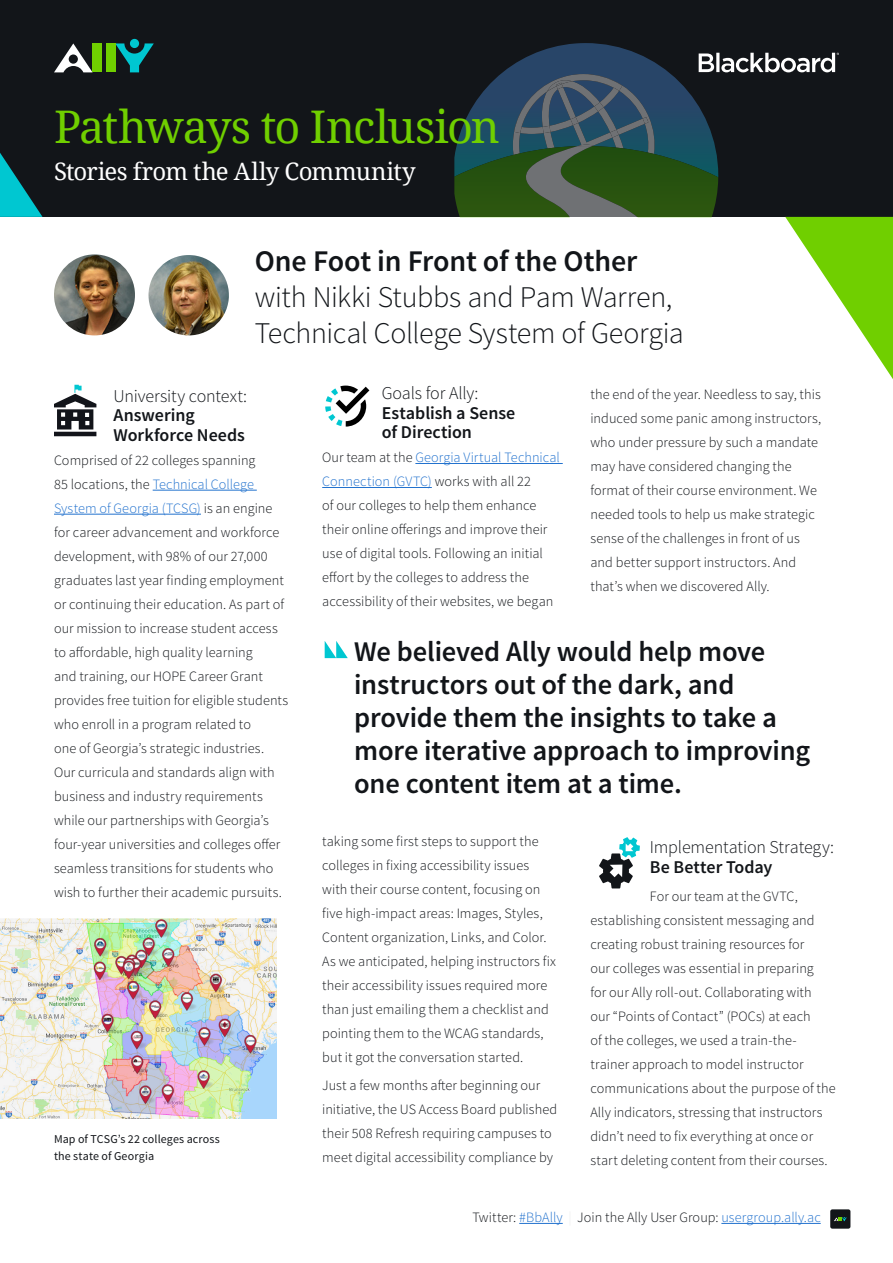
<style>
.page{position:relative;width:893px;height:1263px;background:#fff}
.page>*{position:absolute;margin:0;border:0;box-sizing:border-box;transform-origin:0 0}
.t1{font:45px "Noto Serif";letter-spacing:-.04em;color:#70cf00}
.t2{font:300 30px "Source Sans Pro";letter-spacing:-.01em;color:#121519}
.h2-bold{font:600 30px "Source Sans Pro";letter-spacing:-.005em;color:#121519}
.t3{font:600 28.5px/33px "Source Sans Pro";letter-spacing:-.005em;color:#121519}
.Main-subtitle{font:24px "Noto Serif";letter-spacing:-.025em;color:#fff}
.t4{font:600 18px/19.5px "Source Sans Pro";color:#121519}
.t5{font:300 18px/19.5px "Source Sans Pro";letter-spacing:-.005em;color:#121519}
.Paragraph{font:300 14.25px/24px "Source Sans Pro";letter-spacing:.005em;color:#121519}
.t6{font:12px/16.5px "Source Sans Pro";letter-spacing:.01em;color:#121519}
.s1{font-weight:300}
.s2{color:#2272ce}
.s3{font-weight:600}
.s4{color:#ebecec}
</style>
<div class="page">
<div style="left:0;top:0;width:893px;height:217px;background:#121519"></div>
<svg style="left:0;top:153px;width:43px;height:64px"></svg>
<svg style="left:115px;top:39px;width:39px;height:33px"></svg>
<svg style="left:54px;top:43px;width:39px;height:29px"></svg>
<div style="left:93px;top:43px;width:9px;height:29px;background:#70cf00"></div>
<div style="left:106px;top:43px;width:9px;height:29px;background:#70cf00"></div>
<svg style="left:454px;top:43px;width:439px;height:336px"></svg>
<div style="left:830px;top:1209px;width:20px;height:20px;background:#121519;border-radius:2px"></div>
<svg style="left:834px;top:1217px;width:13px;height:4px"></svg>
<img style="left:54px;top:254px;width:81px;height:81px;border-radius:40px">
<img style="left:148px;top:255px;width:81px;height:80px;border-radius:40px">
<hr style="left:153px;top:490px;width:104px;height:1px;background:#2272ce">
<hr style="left:54px;top:514px;width:147px;height:1px;background:#2272ce">
<svg style="left:54px;top:385px;width:42px;height:51px"></svg>
<img style="left:0;top:918px;width:277px;height:200px">
<hr style="left:415px;top:463px;width:148px;height:1px;background:#2272ce">
<hr style="left:322px;top:487px;width:110px;height:1px;background:#2272ce">
<svg style="left:325px;top:386px;width:44px;height:41px"></svg>
<svg style="left:599px;top:837px;width:41px;height:51px"></svg>
<svg style="left:325px;top:641px;width:23px;height:17px"></svg>
<hr style="left:519px;top:1223px;width:44px;height:1px;background:#2272ce">
<hr style="left:721px;top:1223px;width:100px;height:1px;background:#2272ce">
<h1 class="t1" style="left:54px;top:96px;width:447px">Pathways to Inclusion</h1>
<p class="Main-subtitle" style="left:54px;top:155px;width:363px">Stories from the Ally Community</p>
<h1 class="h2-bold" style="left:255px;top:242px;width:384px">One Foot in Front of the Other</h1>
<p class="t2" style="left:255px;top:279px;width:419px">with Nikki Stubbs and Pam Warren,</p>
<p class="t2" style="left:255px;top:314px;width:431px">Technical College System of Georgia</p>
<p class="t4" style="left:114px;top:386px;width:135px"><span class="s1">University context:<br></span>Answering<br>Workforce Needs</p>
<p class="Paragraph" style="left:54px;top:448px;width:236px">Comprised of 22 colleges spanning<br>85 locations, the <span class="s2">Technical College System of Georgia (TCSG)</span> is an engine for career advancement and workforce development, with 98% of our 27,000 graduates last year finding employment or continuing their education. As part of our mission to increase student access to affordable, high quality learning<br>and training, our HOPE Career Grant provides free tuition for eligible students who enroll in a program related to<br>one of Georgia’s strategic industries.<br>Our curricula and standards align with business and industry requirements while our partnerships with Georgia’s four-year universities and colleges offer seamless transitions for students who wish to further their academic pursuits.</p>
<p class="t6" style="left:54px;top:1131px;width:167px">Map of TCSG’s 22 colleges across the state of Georgia</p>
<p class="t4" style="left:382px;top:384px;width:135px"><span class="s1">Goals for Ally:<br></span>Establish a Sense of Direction</p>
<p class="Paragraph" style="left:322px;top:445px;width:239px">Our team at the <span class="s2">Georgia Virtual Technical Connection (GVTC)</span> works with all 22<br>of our colleges to help them enhance their online offerings and improve their use of digital tools. Following an initial effort by the colleges to address the accessibility of their websites, we began</p>
<p class="Paragraph" style="left:590px;top:382px;width:232px">the end of the year. Needless to say, this induced some panic among instructors, who under pressure by such a mandate may have considered changing the format of their course environment. We needed tools to help us make strategic sense of the challenges in front of us and better support instructors. And that’s when we discovered Ally.</p>
<p class="t3" style="left:354px;top:635px;width:458px">We believed Ally would help move instructors out of the dark, and provide them the insights to take a more iterative approach to improving one content item at a time.</p>
<p class="Paragraph" style="left:322px;top:829px;width:235px">taking some first steps to support the colleges in fixing accessibility issues with their course content, focusing on five high-impact areas: Images, Styles, Content organization, Links, and Color.<br>As we anticipated, helping instructors fix their accessibility issues required more than just emailing them a checklist and pointing them to the WCAG standards, but it got the conversation started.</p>
<p class="Paragraph" style="left:322px;top:1074px;width:237px">Just a few months after beginning our initiative, the US Access Board published their 508 Refresh requiring campuses to meet digital accessibility compliance by</p>
<p class="t5" style="left:650px;top:837px;width:185px">Implementation Strategy:<br><span class="s3">Be Better Today</span></p>
<p class="Paragraph" style="left:590px;top:884px;width:247px;text-indent:60px">For our team at the GVTC, establishing consistent messaging and creating robust training resources for<br>our colleges was essential in preparing<br>for our Ally roll-out. Collaborating with<br>our “Points of Contact” (POCs) at each<br>of the colleges, we used a train-the&shy;trainer approach to model instructor communications about the purpose of the Ally indicators, stressing that instructors didn’t need to fix everything at once or start deleting content from their courses.</p>
<p class="Paragraph" style="left:472px;top:1205px;width:350px">Twitter: <span class="s2">#BbAlly</span> <span class="s4">|</span> Join the Ally User Group: <span class="s2">usergroup.ally.ac</span></p>
</div>
